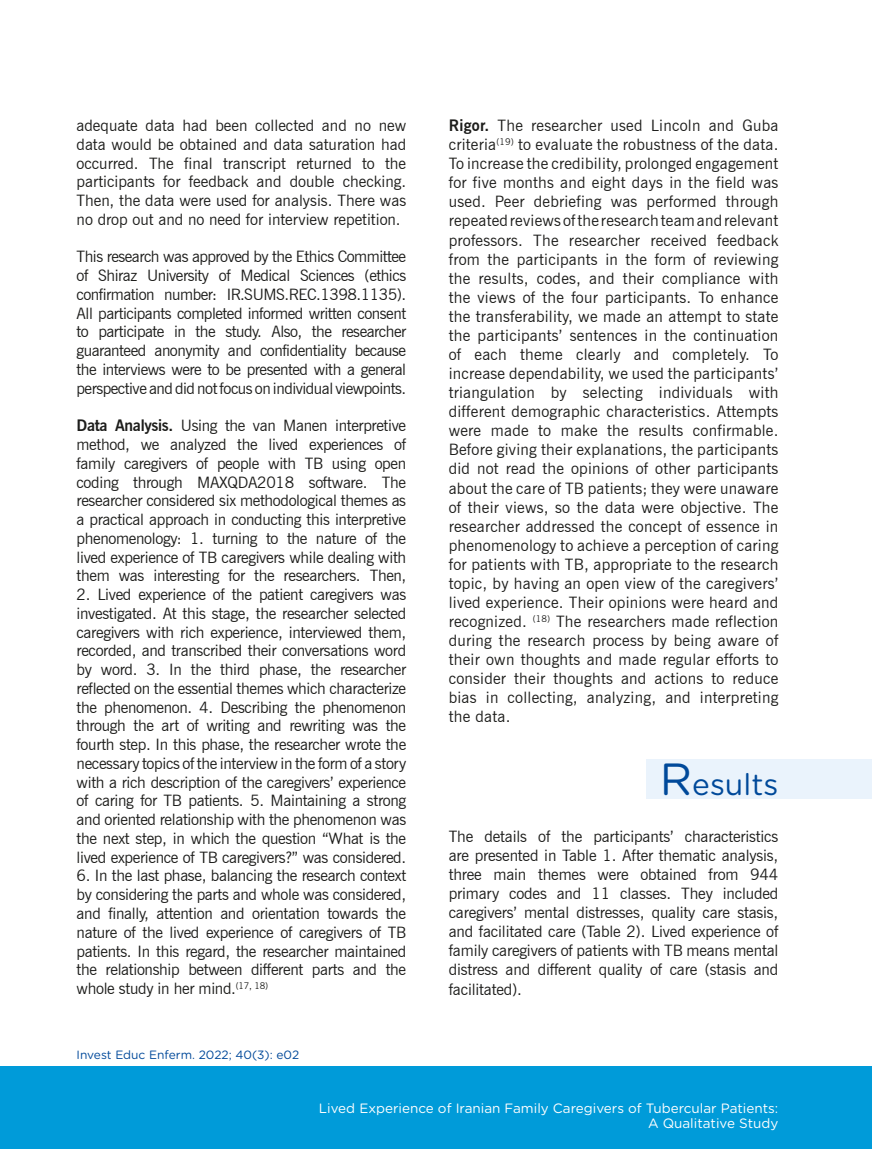
<style>
.page{position:relative;width:872px;height:1149px;background:#fff}
.page>*{position:absolute;margin:0;border:0;box-sizing:border-box;transform-origin:0 0}
.t1{font:30px "Gotham Rounded";color:#00499a}
.t2{font:15.75px/18.8px "News Gothic BT";letter-spacing:-.02em;color:#1d1d1b;text-align:justify}
.t3{font:13.5px/15px "Gotham Rounded";color:#fff;text-align:right}
.t4{font:12px "Gotham Rounded";color:#00499a}
.s1{font-weight:700}
.s2{font-size:45px}
</style>
<div class="page">
<div style="left:0;top:1065px;width:871px;height:83px;background:#009bd9"></div>
<div style="left:646px;top:759px;width:225px;height:39px;background:#eaf3fc"></div>
<p class="t2" style="left:77px;top:116px;width:331px">adequate data had been collected and no new data would be obtained and data saturation had occurred. The final transcript returned to the participants for feedback and double checking.<br>Then, the data were used for analysis. There was no drop out and no need for interview repetition.</p>
<p class="t2" style="left:77px;top:247px;width:331px">This research was approved by the Ethics Committee of Shiraz University of Medical Sciences (ethics confirmation number: IR.SUMS.REC.1398.1135).<br>All participants completed informed written consent to participate in the study. Also, the researcher guaranteed anonymity and confidentiality because the interviews were to be presented with a general perspective and did not focus on individual viewpoints.</p>
<p class="t2" style="left:77px;top:416px;width:331px"><span class="s1">Data Analysis.</span> Using the van Manen interpretive method, we analyzed the lived experiences of family caregivers of people with TB using open coding through MAXQDA2018 software. The researcher considered six methodological themes as a practical approach in conducting this interpretive phenomenology: 1. turning to the nature of the lived experience of TB caregivers while dealing with them was interesting for the researchers. Then,</p>
<p class="t2" style="left:77px;top:585px;width:331px">2. Lived experience of the patient caregivers was investigated. At this stage, the researcher selected caregivers with rich experience, interviewed them, recorded, and transcribed their conversations word by word. 3. In the third phase, the researcher reflected on the essential themes which characterize the phenomenon. 4. Describing the phenomenon through the art of writing and rewriting was the fourth step. In this phase, the researcher wrote the necessary topics of the interview in the form of a story with a rich description of the caregivers’ experience of caring for TB patients. 5. Maintaining a strong and oriented relationship with the phenomenon was the next step, in which the question “What is the lived experience of TB caregivers?” was considered.</p>
<p class="t2" style="left:77px;top:866px;width:331px">6. In the last phase, balancing the research context by considering the parts and whole was considered, and finally, attention and orientation towards the nature of the lived experience of caregivers of TB patients. In this regard, the researcher maintained the relationship between different parts and the whole study in her mind.<sup>(17,</sup> <sup>18)</sup></p>
<p class="t4" style="left:77px;top:1046px;width:224px">Invest Educ Enferm. 2022; 40(3): e02</p>
<p class="t2" style="left:449px;top:116px;width:331px"><span class="s1">Rigor.</span> The researcher used Lincoln and Guba criteria<sup>(19)</sup> to evaluate the robustness of the data.<br>To increase the credibility, prolonged engagement for five months and eight days in the field was used. Peer debriefing was performed through repeated reviews of the research team and relevant professors. The researcher received feedback from the participants in the form of reviewing the results, codes, and their compliance with the views of the four participants. To enhance the transferability, we made an attempt to state the participants’ sentences in the continuation of each theme clearly and completely. To increase dependability, we used the participants’ triangulation by selecting individuals with different demographic characteristics. Attempts were made to make the results confirmable.<br>Before giving their explanations, the participants did not read the opinions of other participants about the care of TB patients; they were unaware of their views, so the data were objective. The researcher addressed the concept of essence in phenomenology to achieve a perception of caring for patients with TB, appropriate to the research topic, by having an open view of the caregivers’ lived experience. Their opinions were heard and recognized. <sup>(18)</sup> The researchers made reflection during the research process by being aware of their own thoughts and made regular efforts to consider their thoughts and actions to reduce bias in collecting, analyzing, and interpreting the data.</p>
<h1 class="t1" style="left:659px;top:763px;width:120px"><span class="s2">R</span>esults</h1>
<p class="t2" style="left:449px;top:826px;width:331px">The details of the participants’ characteristics are presented in Table 1. After thematic analysis, three main themes were obtained from 944 primary codes and 11 classes. They included caregivers’ mental distresses, quality care stasis, and facilitated care (Table 2). Lived experience of family caregivers of patients with TB means mental distress and different quality of care (stasis and facilitated).</p>
<p class="t3" style="left:319px;top:1099px;width:461px">Lived Experience of Iranian Family Caregivers of Tubercular Patients:<br>A Qualitative Study</p>
</div>
